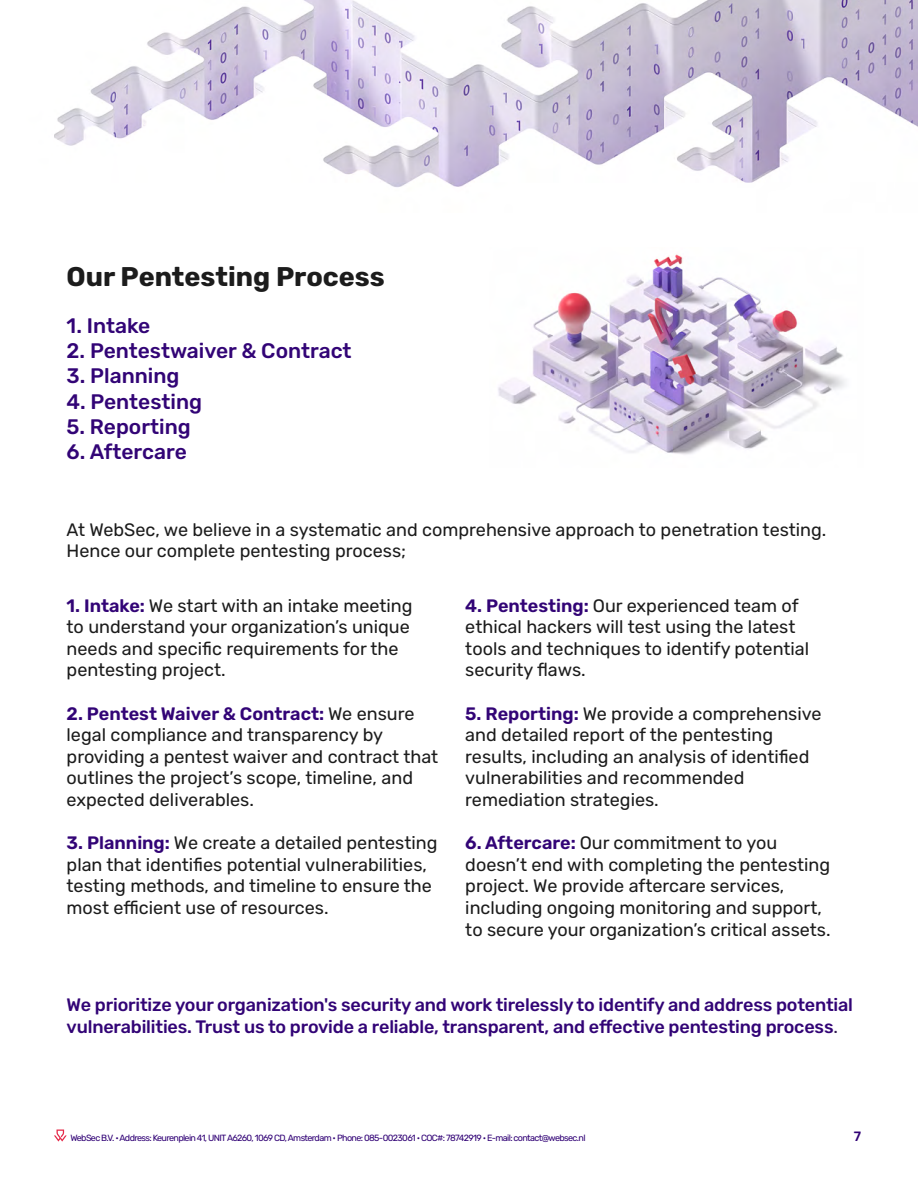
<style>
.page{position:relative;width:918px;height:1188px;background:#fff}
.page>*{position:absolute;margin:0;border:0;box-sizing:border-box;transform-origin:0 0}
.t1{font:700 27px "Rubik";color:#1c1c1c}
.t2{font:500 21px "Rubik";color:#320476}
.t3{font:18px/21.6px "Rubik";color:#1c1c1c}
.t4{font:500 18px/21.6px "Rubik";letter-spacing:-.01em;color:#320476}
.t5{font:500 13.5px "Rubik";color:#300175}
.t6{font:9px "Rubik";letter-spacing:-.07em;color:#300175}
.s1{font-weight:600;color:#320476}
.s2{font-weight:400;color:#311b50}
</style>
<div class="page">
<img style="left:54px;top:0;width:864px;height:188px">
<img style="left:498px;top:254px;width:347px;height:201px">
<svg style="left:54px;top:1130px;width:13px;height:11px"></svg>
<h1 class="t1" style="left:67px;top:262px;width:320px">Our Pentesting Process</h1>
<p class="t2" style="left:67px;top:314px;width:85px">1. Intake</p>
<p class="t2" style="left:67px;top:339px;width:287px">2. Pentestwaiver &amp; Contract</p>
<p class="t2" style="left:67px;top:364px;width:114px">3. Planning</p>
<p class="t2" style="left:67px;top:390px;width:137px">4. Pentesting</p>
<p class="t2" style="left:67px;top:415px;width:126px">5. Reporting</p>
<p class="t2" style="left:67px;top:440px;width:122px">6. Aftercare</p>
<p class="t3" style="left:67px;top:519px;width:761px">At WebSec, we believe in a systematic and comprehensive approach to penetration testing.<br>Hence our complete pentesting process;</p>
<p class="t3" style="left:67px;top:595px;width:347px"><span class="s1">1. Intake:</span> We start with an intake meeting to understand your organization’s unique needs and specific requirements for the pentesting project.</p>
<p class="t3" style="left:67px;top:703px;width:373px"><span class="s1">2. Pentest Waiver &amp; Contract:</span> We ensure legal compliance and transparency by providing a pentest waiver and contract that outlines the project’s scope, timeline, and expected deliverables.</p>
<p class="t3" style="left:67px;top:833px;width:372px"><span class="s1">3. Planning:</span> We create a detailed pentesting plan that identifies potential vulnerabilities, testing methods, and timeline to ensure the most efficient use of resources.</p>
<p class="t3" style="left:465px;top:595px;width:345px"><span class="s1">4. Pentesting:</span> Our experienced team of ethical hackers will test using the latest tools and techniques to identify potential security flaws.</p>
<p class="t3" style="left:465px;top:703px;width:358px"><span class="s1">5. Reporting:</span> We provide a comprehensive and detailed report of the pentesting results, including an analysis of identified vulnerabilities and recommended remediation strategies.</p>
<p class="t3" style="left:465px;top:833px;width:367px"><span class="s1">6. Aftercare:</span> Our commitment to you doesn’t end with completing the pentesting project. We provide aftercare services, including ongoing monitoring and support, to secure your organization’s critical assets.</p>
<p class="t4" style="left:67px;top:994px;width:788px">We prioritize your organization's security and work tirelessly to identify and address potential vulnerabilities. Trust us to provide a reliable, transparent, and effective pentesting process<span class="s2">.</span></p>
<p class="t6" style="left:70px;top:1132px;width:517px">WebSec B.V. • Address: Keurenplein 41, UNIT A6260, 1069 CD, Amsterdam • Phone: 085-0023061 • COC#: 78742919 • E-mail: contact@websec.nl</p>
<p class="t5" style="left:854px;top:1128px;width:9px">7</p>
</div>
